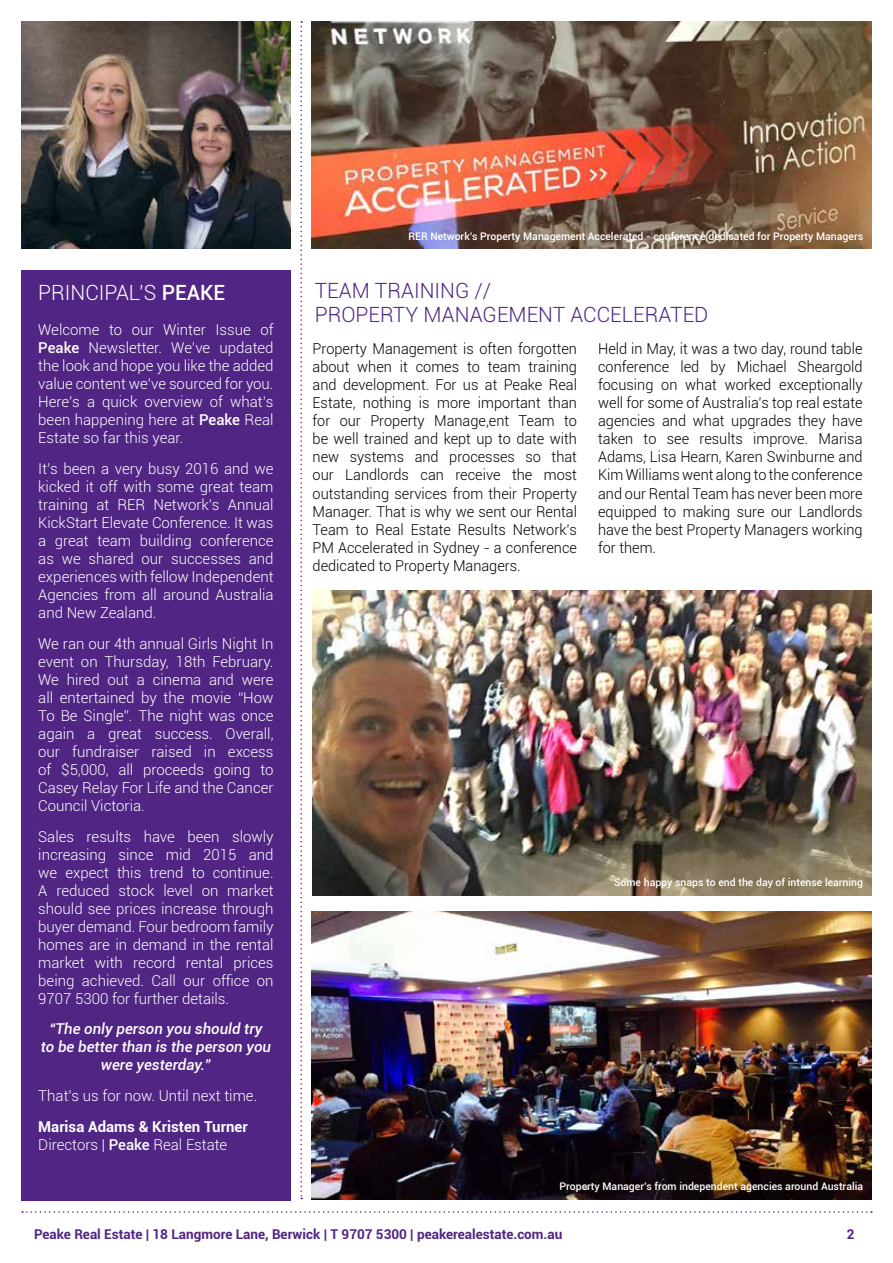
<style>
.page{position:relative;width:893px;height:1263px;background:#fff}
.page>*{position:absolute;margin:0;border:0;box-sizing:border-box;transform-origin:0 0}
.t1{font:300 21px/24px "Roboto";color:#502583}
.t2{font:300 21px "Roboto";color:#fff}
.t3{font:300 15px/18px "Roboto";color:#fff;text-align:justify}
.t4{font:300 15px/18px "Roboto";color:#000;text-align:justify}
.t5{font:italic 500 15px/18px "Roboto";color:#fff;text-align:center}
.t6{font:700 15px/18px "Roboto";color:#fff}
.t7{font:700 13.5px "Roboto";color:#502583}
.t8{font:500 10.5px "Roboto";color:#fff}
.s1{font-weight:500}
.s2{font-weight:300}
</style>
<div class="page">
<svg style="left:22px;top:1211px;width:850px;height:2px"></svg>
<div style="left:21px;top:270px;width:270px;height:930px;background:#502583"></div>
<img style="left:21px;top:21px;width:270px;height:227px">
<img style="left:312px;top:21px;width:560px;height:227px">
<img style="left:312px;top:590px;width:560px;height:305px">
<img style="left:311px;top:911px;width:561px;height:288px">
<svg style="left:300px;top:21px;width:2px;height:1178px"></svg>
<h1 class="t2" style="left:38px;top:278px;width:188px">PRINCIPAL’S <span class="s1">PEAKE</span></h1>
<p class="t3" style="left:38px;top:320px;width:237px">Welcome to our Winter Issue of <span class="s1">Peake</span> Newsletter. We’ve updated the look and hope you like the added value content we’ve sourced for you.<br>Here’s a quick overview of what’s been happening here at <span class="s1">Peake</span> Real Estate so far this year.</p>
<p class="t3" style="left:38px;top:459px;width:237px">It’s been a very busy 2016 and we kicked it off with some great team training at RER Network’s Annual KickStart Elevate Conference. It was a great team building conference as we shared our successes and experiences with fellow Independent Agencies from all around Australia and New Zealand.</p>
<p class="t3" style="left:38px;top:634px;width:237px">We ran our 4th annual Girls Night In event on Thursday, 18th February.<br>We hired out a cinema and were all entertained by the movie “How To Be Single”. The night was once again a great success. Overall, our fundraiser raised in excess of $5,000, all proceeds going to Casey Relay For Life and the Cancer Council Victoria.</p>
<p class="t3" style="left:38px;top:827px;width:237px">Sales results have been slowly increasing since mid 2015 and we expect this trend to continue.<br>A reduced stock level on market should see prices increase through buyer demand. Four bedroom family homes are in demand in the rental market with record rental prices being achieved. Call our office on 9707 5300 for further details.</p>
<p class="t5" style="left:41px;top:1019px;width:232px">“The only person you should try to be better than is the person you were yesterday.”</p>
<p class="t3" style="left:38px;top:1086px;width:220px">That’s us for now. Until next time.</p>
<p class="t6" style="left:38px;top:1117px;width:211px">Marisa Adams &amp; Kristen Turner<br><span class="s2">Directors |</span> <span class="s1">Peake</span> <span class="s2">Real Estate</span></p>
<p class="t8" style="left:409px;top:229px;width:456px">RER Network’s Property Management Accelerated - conference dedicated for Property Managers</p>
<h1 class="t1" style="left:315px;top:278px;width:395px">TEAM TRAINING //<br>PROPERTY MANAGEMENT ACCELERATED</h1>
<p class="t4" style="left:313px;top:340px;width:266px">Property Management is often forgotten about when it comes to team training and development. For us at Peake Real Estate, nothing is more important than for our Property Manage,ent Team to be well trained and kept up to date with new systems and processes so that our Landlords can receive the most outstanding services from their Property Manager. That is why we sent our Rental Team to Real Estate Results Network’s PM Accelerated in Sydney - a conference dedicated to Property Managers.</p>
<p class="t4" style="left:598px;top:340px;width:266px">Held in May, it was a two day, round table conference led by Michael Sheargold focusing on what worked exceptionally well for some of Australia’s top real estate agencies and what upgrades they have taken to see results improve. Marisa Adams, Lisa Hearn, Karen Swinburne and Kim Williams went along to the conference and our Rental Team has never been more equipped to making sure our Landlords have the best Property Managers working for them.</p>
<p class="t8" style="left:614px;top:875px;width:251px">Some happy snaps to end the day of intense learning</p>
<p class="t8" style="left:559px;top:1179px;width:305px">Property Manager’s from independent agencies around Australia</p>
<p class="t7" style="left:34px;top:1224px;width:530px">Peake Real Estate | 18 Langmore Lane, Berwick | T 9707 5300 | peakerealestate.com.au</p>
<p class="t7" style="left:847px;top:1224px;width:9px">2</p>
</div>
